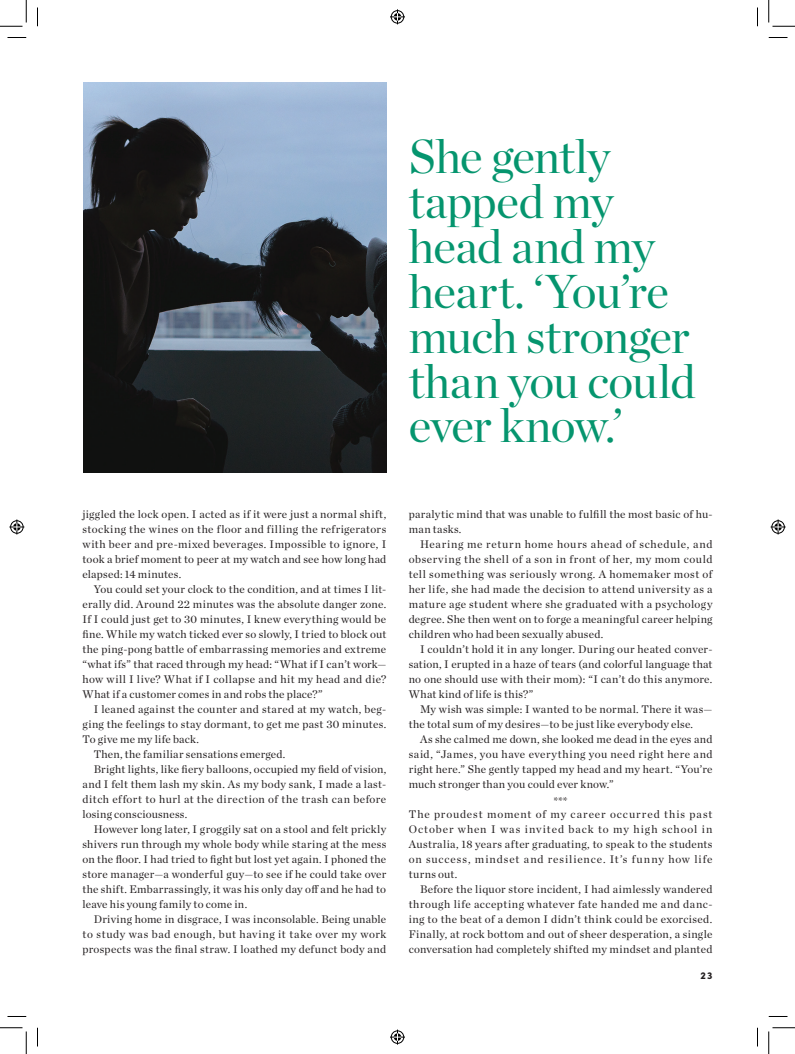
<style>
.page{position:relative;width:795px;height:1054px;background:#fff}
.page>*{position:absolute;margin:0;border:0;box-sizing:border-box;transform-origin:0 0}
.t1{font:47.5px/45px "Chronicle Display";letter-spacing:-.015em;color:#05956e}
.t2{font:11.25px/15px "Chronicle Deck";letter-spacing:.025em;color:#231f20;text-align:justify}
.t3{font:11.25px "Chronicle Deck";letter-spacing:.045em;color:#231f20}
.t4{font:11.25px/12.1px "Chronicle Deck";letter-spacing:.08em;color:#231f20;text-align:center}
.t5{font:900 10px "Sofia Pro";color:#231f20}
</style>
<div class="page">
<img style="left:83px;top:83px;width:303px;height:389px">
<svg style="left:8px;top:37px;width:18px;height:1px"></svg>
<svg style="left:769px;top:37px;width:19px;height:1px"></svg>
<svg style="left:8px;top:1016px;width:18px;height:1px"></svg>
<svg style="left:769px;top:1016px;width:19px;height:1px"></svg>
<svg style="left:37px;top:8px;width:1px;height:18px"></svg>
<svg style="left:37px;top:1028px;width:1px;height:18px"></svg>
<svg style="left:757px;top:8px;width:1px;height:18px"></svg>
<svg style="left:757px;top:1028px;width:1px;height:18px"></svg>
<svg style="left:0;top:0;width:27px;height:27px"></svg>
<svg style="left:0;top:1027px;width:27px;height:27px"></svg>
<svg style="left:769px;top:0;width:26px;height:27px"></svg>
<svg style="left:769px;top:1027px;width:26px;height:27px"></svg>
<svg style="left:390px;top:9px;width:15px;height:15px"></svg>
<svg style="left:390px;top:1029px;width:15px;height:15px"></svg>
<svg style="left:9px;top:519px;width:15px;height:15px"></svg>
<svg style="left:771px;top:519px;width:15px;height:15px"></svg>
<h1 class="t1" style="left:409px;top:130px;width:288px">She gently tapped my head and my heart. ‘You’re much stronger than you could ever know.’</h1>
<p class="t2" style="left:82px;top:505px;width:305px">jiggled the lock open. I acted as if it were just a normal shift, stocking the wines on the floor and filling the refrigerators with beer and pre-mixed beverages. Impossible to ignore, I took a brief moment to peer at my watch and see how long had elapsed: 14 minutes.</p>
<p class="t2" style="left:82px;top:580px;width:305px;text-indent:11px">You could set your clock to the condition, and at times I lit&shy;erally did. Around 22 minutes was the absolute danger zone.<br>If I could just get to 30 minutes, I knew everything would be fine. While my watch ticked ever so slowly, I tried to block out the ping-pong battle of embarrassing memories and extreme “what ifs” that raced through my head: “What if I can’t work— how will I live? What if I collapse and hit my head and die?<br>What if a customer comes in and robs the place?”</p>
<p class="t2" style="left:94px;top:700px;width:294px">I leaned against the counter and stared at my watch, beg-</p>
<p class="t2" style="left:82px;top:715px;width:305px">ging the feelings to stay dormant, to get me past 30 minutes.</p>
<p class="t2" style="left:82px;top:730px;width:118px">To give me my life back.</p>
<p class="t2" style="left:94px;top:745px;width:193px">Then, the familiar sensations emerged.</p>
<p class="t2" style="left:94px;top:760px;width:294px">Bright lights, like fiery balloons, occupied my field of vision,</p>
<p class="t2" style="left:82px;top:775px;width:305px">and I felt them lash my skin. As my body sank, I made a last-</p>
<p class="t3" style="left:82px;top:790px;width:305px">ditch effort to hurl at the direction of the trash can before</p>
<p class="t2" style="left:82px;top:805px;width:106px">losing consciousness.</p>
<p class="t2" style="left:94px;top:820px;width:294px">However long later, I groggily sat on a stool and felt prickly</p>
<p class="t2" style="left:82px;top:835px;width:305px">shivers run through my whole body while staring at the mess</p>
<p class="t2" style="left:82px;top:850px;width:305px">on the floor. I had tried to fight but lost yet again. I phoned the</p>
<p class="t2" style="left:82px;top:865px;width:305px">store manager—a wonderful guy—to see if he could take over</p>
<p class="t2" style="left:82px;top:880px;width:305px">the shift. Embarrassingly, it was his only day off and he had to</p>
<p class="t2" style="left:82px;top:895px;width:166px">leave his young family to come in.</p>
<p class="t2" style="left:94px;top:910px;width:294px">Driving home in disgrace, I was inconsolable. Being unable</p>
<p class="t3" style="left:82px;top:925px;width:305px">to study was bad enough, but having it take over my work</p>
<p class="t2" style="left:82px;top:940px;width:305px">prospects was the final straw. I loathed my defunct body and</p>
<p class="t2" style="left:409px;top:505px;width:305px">paralytic mind that was unable to fulfill the most basic of hu&shy;man tasks.</p>
<p class="t2" style="left:409px;top:535px;width:305px;text-indent:11px">Hearing me return home hours ahead of schedule, and observing the shell of a son in front of her, my mom could tell something was seriously wrong. A homemaker most of her life, she had made the decision to attend university as a mature age student where she graduated with a psychology degree. She then went on to forge a meaningful career helping children who had been sexually abused.</p>
<p class="t2" style="left:409px;top:640px;width:305px;text-indent:11px">I couldn’t hold it in any longer. During our heated conver&shy;sation, I erupted in a haze of tears (and colorful language that no one should use with their mom): “I can’t do this anymore.<br>What kind of life is this?”</p>
<p class="t2" style="left:409px;top:700px;width:305px;text-indent:11px">My wish was simple: I wanted to be normal. There it was— the total sum of my desires—to be just like everybody else.</p>
<p class="t2" style="left:409px;top:730px;width:305px;text-indent:11px">As she calmed me down, she looked me dead in the eyes and said, “James, you have everything you need right here and right here.” She gently tapped my head and my heart. “You’re much stronger than you could ever know.”</p>
<p class="t4" style="left:409px;top:794px;width:305px">***<br>The proudest moment of my career occurred this past</p>
<p class="t2" style="left:409px;top:820px;width:305px">October when I was invited back to my high school in Australia, 18 years after graduating, to speak to the students on success, mindset and resilience. It’s funny how life turns out.</p>
<p class="t2" style="left:409px;top:880px;width:305px;text-indent:11px">Before the liquor store incident, I had aimlessly wandered through life accepting whatever fate handed me and danc&shy;ing to the beat of a demon I didn’t think could be exorcised.<br>Finally, at rock bottom and out of sheer desperation, a single conversation had completely shifted my mindset and planted</p>
<p class="t5" style="left:701px;top:967px;width:13px">23</p>
</div>
